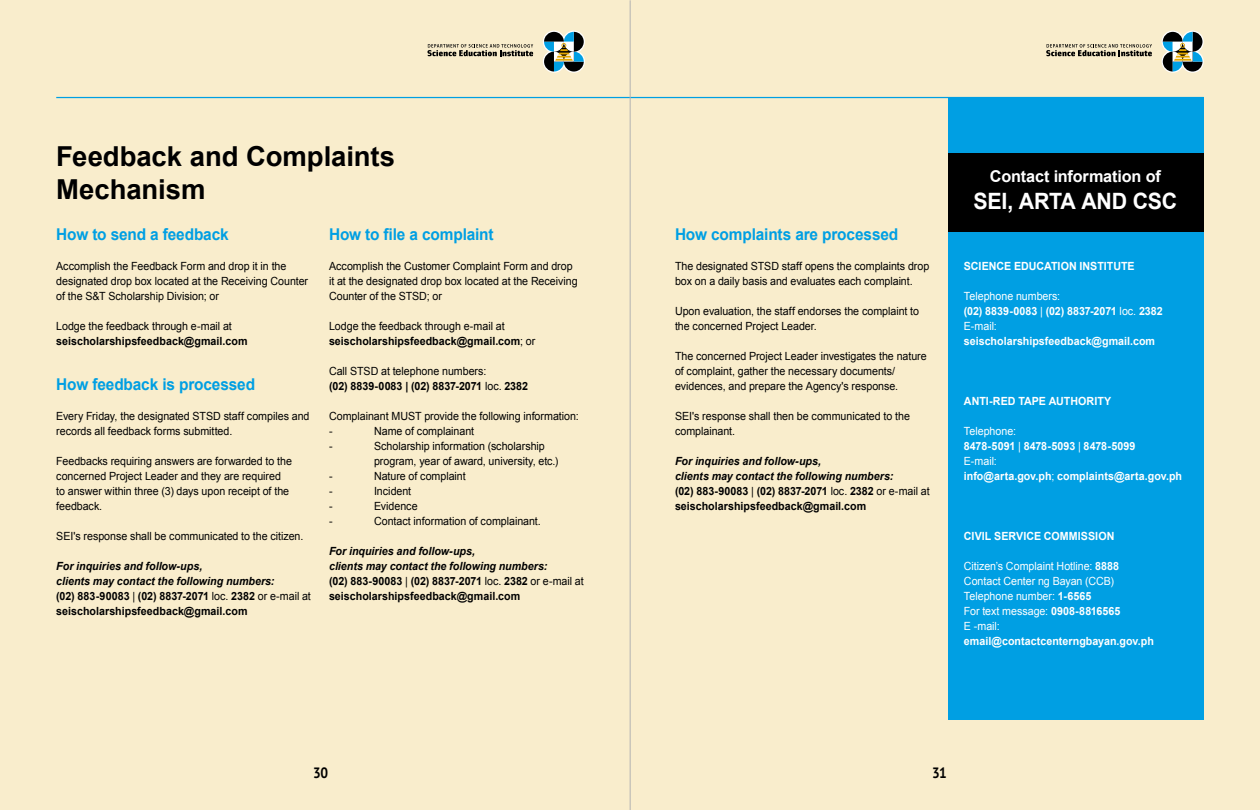
<style>
.page{position:relative;width:1260px;height:810px;background:#f9edcc}
.page>*{position:absolute;margin:0;border:0;box-sizing:border-box;transform-origin:0 0}
.t1{font:700 27.5px/33px "Arial";letter-spacing:-.005em;color:#000}
.t2{font:700 22.5px "Arial";letter-spacing:-.015em;color:#fff;scale:.95 1}
.t3{font:700 16.25px "Arial";letter-spacing:-.01em;color:#009fe3;scale:.95 1}
.t4{font:700 16.25px "Arial";letter-spacing:-.01em;color:#fff}
.t5{font:700 15px "PT Sans Pro";color:#000;scale:.9 1}
.t6{font:11.25px/15px "Arial";letter-spacing:-.005em;color:#000;scale:.95 1}
.t7{font:italic 700 11.25px/15px "Arial";color:#000;scale:.95 1}
.t8{font:700 11.25px/15px "Arial";letter-spacing:.005em;color:#fff;scale:.95 1}
.t9{font:11.25px/15px "Arial";letter-spacing:-.005em;color:#fff;scale:.95 1}
.t10{font:700 11.25px "Arial";letter-spacing:.005em;color:#000;scale:.95 1}
.s1{font-style:normal}
.s2{font-weight:400;font-style:normal}
.s3{font-weight:700}
.s4{font-weight:400}
</style>
<div class="page">
<div style="left:948px;top:97px;width:256px;height:623px;background:#009fe3"></div>
<div style="left:948px;top:153px;width:256px;height:79px;background:#000"></div>
<hr style="left:56px;top:97px;width:1148px;height:1px;background:#009fe3">
<svg style="left:543px;top:31px;width:42px;height:42px;background:#718785"></svg>
<svg style="left:428px;top:44px;width:105px;height:12px"></svg>
<svg style="left:1162px;top:31px;width:42px;height:42px;background:#728885"></svg>
<svg style="left:1046px;top:44px;width:106px;height:12px"></svg>
<hr style="left:630px;top:0;width:1px;height:810px;background:#b3b2b2">
<h1 class="t1" style="left:56px;top:141px;width:341px">Feedback and Complaints<br>Mechanism</h1>
<h3 class="t3" style="left:56px;top:224px;width:183px">How to send a feedback</h3>
<p class="t6" style="left:56px;top:259px;width:267px">Accomplish the Feedback Form and drop it in the designated drop box located at the Receiving Counter of the S&amp;T Scholarship Division; or</p>
<p class="t6" style="left:56px;top:319px;width:186px">Lodge the feedback through e-mail at</p>
<p class="t10" style="left:56px;top:334px;width:203px">seischolarshipsfeedback@gmail.com</p>
<h3 class="t3" style="left:56px;top:374px;width:211px">How feedback is processed</h3>
<p class="t6" style="left:56px;top:409px;width:268px">Every Friday, the designated STSD staff compiles and records all feedback forms submitted.</p>
<p class="t6" style="left:56px;top:454px;width:250px">Feedbacks requiring answers are forwarded to the concerned Project Leader and they are required to answer within three (3) days upon receipt of the feedback.</p>
<p class="t6" style="left:56px;top:529px;width:262px">SEI's response shall be communicated to the citizen.</p>
<p class="t7" style="left:56px;top:559px;width:270px">For inquiries and follow-ups,<br>clients may contact the following numbers:<br><span class="s1">(02) 883-90083</span> <span class="s2">|</span> <span class="s1">(02) 8837-2071</span> <span class="s2">loc.</span> <span class="s1">2382</span> <span class="s2">or e-mail at </span><span class="s1">seischolarshipsfeedback@gmail.com</span></p>
<h3 class="t3" style="left:329px;top:224px;width:175px">How to file a complaint</h3>
<p class="t6" style="left:329px;top:259px;width:263px">Accomplish the Customer Complaint Form and drop it at the designated drop box located at the Receiving<br>Counter of the STSD; or</p>
<p class="t6" style="left:329px;top:319px;width:219px">Lodge the feedback through e-mail at <span class="s3">seischolarshipsfeedback@gmail.com</span>; or</p>
<p class="t6" style="left:329px;top:364px;width:211px">Call STSD at telephone numbers:<br><span class="s3">(02) 8839-0083 | (02) 8837-2071</span> loc. <span class="s3">2382</span></p>
<p class="t6" style="left:329px;top:409px;width:264px">Complainant MUST provide the following information: -</p>
<p class="t6" style="left:374px;top:424px;width:107px">Name of complainant</p>
<p class="t6" style="left:329px;top:439px;width:5px">-</p>
<p class="t6" style="left:374px;top:439px;width:196px">Scholarship information (scholarship program, year of award, university, etc.)</p>
<p class="t6" style="left:329px;top:469px;width:5px">-</p>
<p class="t6" style="left:374px;top:469px;width:98px">Nature of complaint</p>
<p class="t6" style="left:329px;top:484px;width:5px">-</p>
<p class="t6" style="left:374px;top:484px;width:41px">Incident</p>
<p class="t6" style="left:329px;top:499px;width:5px">-</p>
<p class="t6" style="left:374px;top:499px;width:47px">Evidence</p>
<p class="t6" style="left:329px;top:514px;width:5px">-</p>
<p class="t6" style="left:374px;top:514px;width:177px">Contact information of complainant.</p>
<p class="t7" style="left:329px;top:544px;width:270px">For inquiries and follow-ups,<br>clients may contact the following numbers:<br><span class="s1">(02) 883-90083</span> <span class="s2">|</span> <span class="s1">(02) 8837-2071</span> <span class="s2">loc.</span> <span class="s1">2382</span> <span class="s2">or e-mail at </span><span class="s1">seischolarshipsfeedback@gmail.com</span></p>
<h3 class="t3" style="left:675px;top:224px;width:237px">How complaints are processed</h3>
<p class="t6" style="left:675px;top:259px;width:269px">The designated STSD staff opens the complaints drop box on a daily basis and evaluates each complaint.</p>
<p class="t6" style="left:675px;top:304px;width:258px">Upon evaluation, the staff endorses the complaint to the concerned Project Leader.</p>
<p class="t6" style="left:675px;top:349px;width:266px">The concerned Project Leader investigates the nature of complaint, gather the necessary documents/ evidences, and prepare the Agency's response.</p>
<p class="t6" style="left:675px;top:409px;width:249px">SEI's response shall then be communicated to the complainant.</p>
<p class="t7" style="left:675px;top:454px;width:270px">For inquiries and follow-ups,<br>clients may contact the following numbers:<br><span class="s1">(02) 883-90083</span> <span class="s2">|</span> <span class="s1">(02) 8837-2071</span> <span class="s2">loc.</span> <span class="s1">2382</span> <span class="s2">or e-mail at </span><span class="s1">seischolarshipsfeedback@gmail.com</span></p>
<h3 class="t4" style="left:990px;top:165px;width:173px">Contact information of</h3>
<h2 class="t2" style="left:974px;top:186px;width:216px">SEI, ARTA AND CSC</h2>
<p class="t8" style="left:964px;top:259px;width:181px">SCIENCE EDUCATION INSTITUTE</p>
<p class="t8" style="left:964px;top:289px;width:211px"><span class="s4">Telephone numbers:<br></span>(02) 8839-0083 <span class="s4">|</span> (02) 8837-2071 <span class="s4">loc.</span> 2382<br><span class="s4">E-mail:</span></p>
<p class="t8" style="left:964px;top:334px;width:203px">seischolarshipsfeedback@gmail.com</p>
<p class="t8" style="left:964px;top:394px;width:157px">ANTI-RED TAPE AUTHORITY</p>
<p class="t8" style="left:964px;top:424px;width:231px"><span class="s4">Telephone:<br></span>8478-5091 <span class="s4">|</span> 8478-5093 <span class="s4">|</span> 8478-5099<br><span class="s4">E-mail:<br></span>info@arta.gov.ph<span class="s4">;</span> complaints@arta.gov.ph</p>
<p class="t8" style="left:964px;top:529px;width:160px">CIVIL SERVICE COMMISSION</p>
<p class="t9" style="left:964px;top:559px;width:166px">Citizen’s Complaint Hotline: <span class="s3">8888<br></span>Contact Center ng Bayan (CCB)<br>Telephone number: <span class="s3">1-6565<br></span>For text message: <span class="s3">0908-8816565<br></span>E -mail:</p>
<p class="t8" style="left:964px;top:634px;width:202px">email@contactcenterngbayan.gov.ph</p>
<h3 class="t5" style="left:313px;top:763px;width:18px">30</h3>
<h3 class="t5" style="left:932px;top:763px;width:18px">31</h3>
</div>
